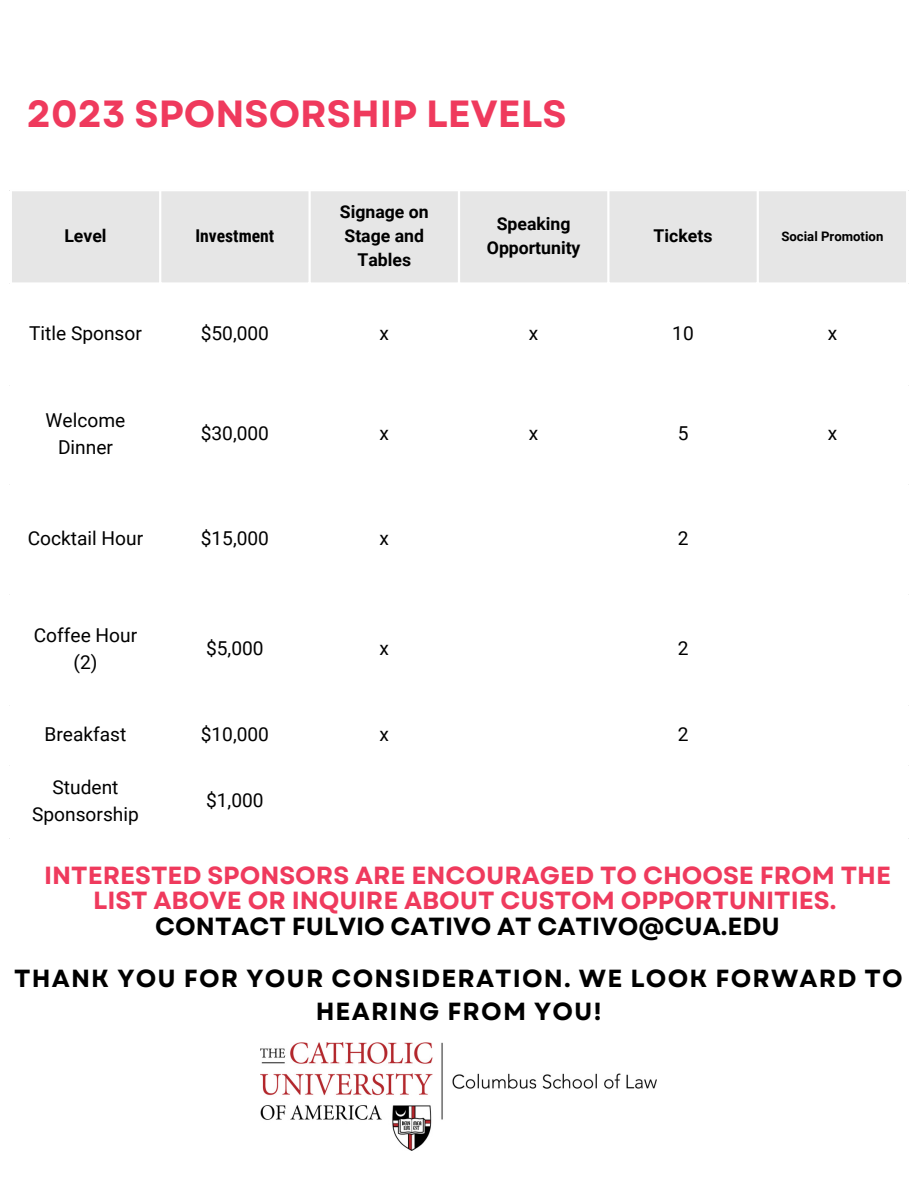
<style>
.page{position:relative;width:918px;height:1188px;background:#fff}
.page>*{position:absolute;margin:0;border:0;box-sizing:border-box;transform-origin:0 0}
.t1{font:700 37.8px "Garet";color:#ef3a5d}
.t2{font:700 24.75px/25.8px "Garet";color:#ef3a5d;text-align:center}
.t3{font:700 24.75px/33.8px "Garet";letter-spacing:.045em;color:#000;text-align:center}
.t4{font:700 24.75px "Garet";color:#000}
.t5{font:19.2px/26.2px "Roboto";color:#000;text-align:center}
.t6{font:700 17.7px/24.2px "Roboto";color:#000;text-align:center}
.t7{font:700 17.7px "Roboto Condensed";color:#000}
.t8{font:700 13.2px "Roboto";color:#000}
</style>
<div class="page">
<div style="left:12px;top:191px;width:894px;height:91px;background:#e6e6e6"></div>
<hr style="left:159px;top:191px;width:2px;height:647px;background:#fff">
<hr style="left:308px;top:191px;width:3px;height:647px;background:#fff">
<hr style="left:458px;top:191px;width:2px;height:647px;background:#fff">
<hr style="left:607px;top:191px;width:3px;height:647px;background:#fff">
<hr style="left:757px;top:191px;width:2px;height:647px;background:#fff">
<img style="left:261px;top:1042px;width:396px;height:108px">
<p class="t1" style="left:27px;top:87px;width:541px">2023 SPONSORSHIP LEVELS</p>
<p class="t6" style="left:64px;top:224px;width:44px">Level</p>
<p class="t7" style="left:195px;top:226px;width:80px">Investment</p>
<p class="t6" style="left:340px;top:200px;width:90px">Signage on<br>Stage and<br>Tables</p>
<p class="t6" style="left:487px;top:212px;width:95px">Speaking<br>Opportunity</p>
<p class="t6" style="left:654px;top:224px;width:60px">Tickets</p>
<p class="t8" style="left:781px;top:229px;width:103px">Social Promotion</p>
<p class="t5" style="left:29px;top:320px;width:114px">Title Sponsor</p>
<p class="t5" style="left:201px;top:320px;width:70px">$50,000</p>
<p class="t5" style="left:380px;top:320px;width:11px">x</p>
<p class="t5" style="left:529px;top:320px;width:11px">x</p>
<p class="t5" style="left:672px;top:320px;width:23px">10</p>
<p class="t5" style="left:828px;top:320px;width:11px">x</p>
<p class="t5" style="left:46px;top:408px;width:81px">Welcome<br>Dinner</p>
<p class="t5" style="left:201px;top:421px;width:70px">$30,000</p>
<p class="t5" style="left:380px;top:421px;width:11px">x</p>
<p class="t5" style="left:529px;top:421px;width:11px">x</p>
<p class="t5" style="left:678px;top:421px;width:12px">5</p>
<p class="t5" style="left:828px;top:421px;width:11px">x</p>
<p class="t5" style="left:28px;top:525px;width:117px">Cocktail Hour</p>
<p class="t5" style="left:201px;top:525px;width:70px">$15,000</p>
<p class="t5" style="left:380px;top:525px;width:11px">x</p>
<p class="t5" style="left:678px;top:525px;width:12px">2</p>
<p class="t5" style="left:34px;top:623px;width:105px">Coffee Hour (2)</p>
<p class="t5" style="left:206px;top:636px;width:59px">$5,000</p>
<p class="t5" style="left:380px;top:636px;width:11px">x</p>
<p class="t5" style="left:678px;top:636px;width:12px">2</p>
<p class="t5" style="left:45px;top:721px;width:83px">Breakfast</p>
<p class="t5" style="left:201px;top:721px;width:70px">$10,000</p>
<p class="t5" style="left:380px;top:721px;width:11px">x</p>
<p class="t5" style="left:678px;top:721px;width:12px">2</p>
<p class="t5" style="left:32px;top:775px;width:108px">Student<br>Sponsorship</p>
<p class="t5" style="left:206px;top:788px;width:59px">$1,000</p>
<p class="t2" style="left:44px;top:862px;width:849px">INTERESTED SPONSORS ARE ENCOURAGED TO CHOOSE FROM THE<br>LIST ABOVE OR INQUIRE ABOUT CUSTOM OPPORTUNITIES.</p>
<p class="t4" style="left:155px;top:909px;width:626px">CONTACT FULVIO CATIVO AT CATIVO@CUA.EDU</p>
<p class="t3" style="left:14px;top:961px;width:890px">THANK YOU FOR YOUR CONSIDERATION. WE LOOK FORWARD TO<br>HEARING FROM YOU!</p>
</div>
